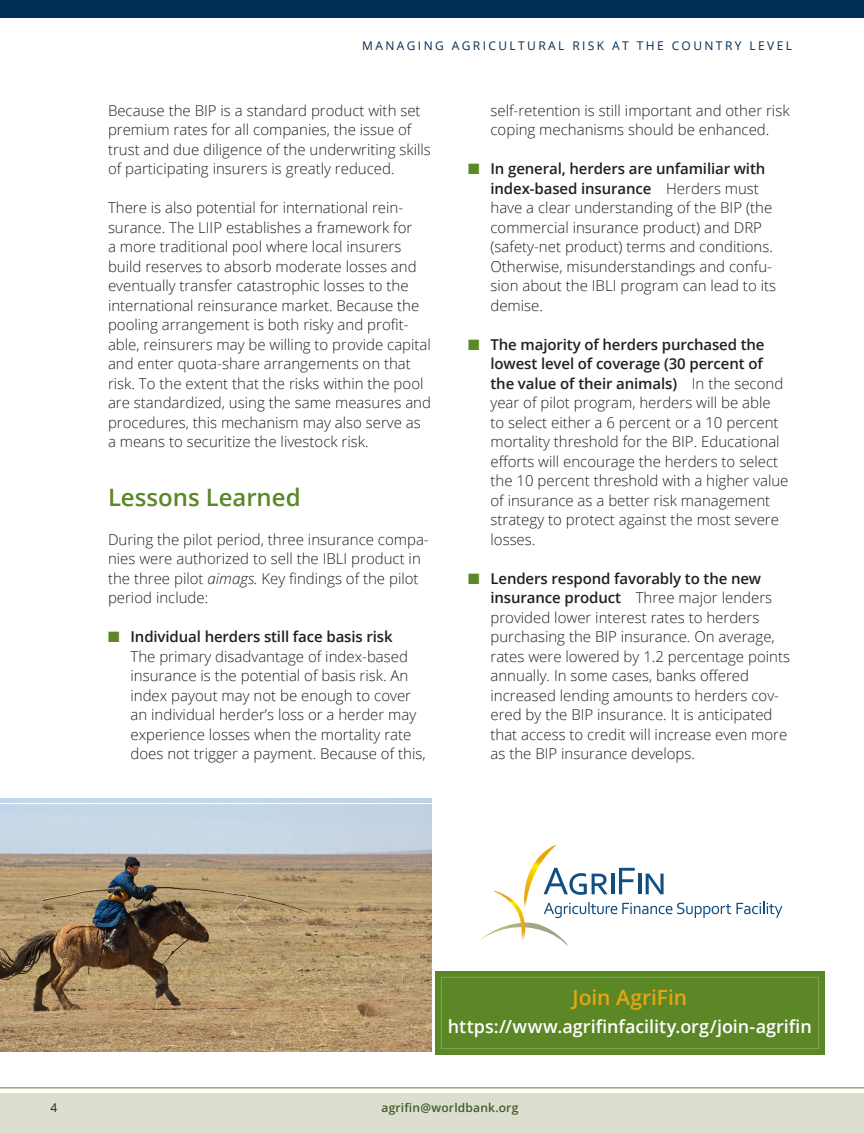
<style>
.page{position:relative;width:864px;height:1134px;background:#fff}
.page>*{position:absolute;margin:0;border:0;box-sizing:border-box;transform-origin:0 0}
.heading{font:600 24px "Open Sans";color:#5c8727}
.t1{font:600 21px "Open Sans";color:#e7a512}
.t2{font:600 18px "Open Sans";color:#fff}
.body{font:300 15px/19.5px "Open Sans";color:#231f20}
.t3{font:12px "Open Sans";letter-spacing:.2em;color:#002e54}
.t4{font:600 12px "Open Sans";letter-spacing:.015em;color:#425b29}
.t5{font:12px "Open Sans";color:#231f20}
.s1{font-style:italic}
.s2{color:#5c8727}
.s3{font-weight:600}
</style>
<div class="page">
<div style="left:0;top:1094px;width:864px;height:40px;background:#dcdecf"></div>
<hr style="left:0;top:1088px;width:864px;height:1px;background:#5c8727">
<div style="left:0;top:0;width:864px;height:18px;background:#002e54"></div>
<svg style="left:478px;top:845px;width:304px;height:101px"></svg>
<img style="left:0;top:798px;width:432px;height:254px">
<hr style="left:0;top:803px;width:432px;height:1px;background:#fff">
<div style="left:435px;top:971px;width:390px;height:83px;background:#5c8727"></div>
<div style="left:441px;top:977px;width:378px;height:72px;border:1px solid #86a45a"></div>
<p class="t3" style="left:362px;top:37px;width:431px">MANAGING AGRICULTURAL RISK AT THE COUNTRY LEVEL</p>
<p class="body" style="left:108px;top:100px;width:324px">Because the BIP is a standard product with set premium rates for all companies, the issue of trust and due diligence of the underwriting skills of participating insurers is greatly reduced.</p>
<p class="body" style="left:108px;top:197px;width:325px">There is also potential for international rein&shy;surance. The LIIP establishes a framework for<br>a more traditional pool where local insurers build reserves to absorb moderate losses and eventually transfer catastrophic losses to the international reinsurance market. Because the pooling arrangement is both risky and profit&shy;able, reinsurers may be willing to provide capital and enter quota-share arrangements on that risk. To the extent that the risks within the pool are standardized, using the same measures and procedures, this mechanism may also serve as a means to securitize the livestock risk.</p>
<p class="heading" style="left:108px;top:480px;width:194px">Lessons Learned</p>
<p class="body" style="left:108px;top:529px;width:322px">During the pilot period, three insurance compa&shy;nies were authorized to sell the IBLI product in the three pilot <span class="s1">aimags.</span> Key findings of the pilot period include:</p>
<p class="body" style="left:130px;top:626px;width:297px;text-indent:-22px"><span class="s2">■</span> <span class="s3">Individual herders still face basis risk<br></span>The primary disadvantage of index-based insurance is the potential of basis risk. An index payout may not be enough to cover an individual herder’s loss or a herder may experience losses when the mortality rate does not trigger a payment. Because of this,</p>
<p class="body" style="left:490px;top:100px;width:301px">self-retention is still important and other risk coping mechanisms should be enhanced.</p>
<p class="body" style="left:490px;top:158px;width:287px;text-indent:-22px"><span class="s2">■</span> <span class="s3">In general, herders are unfamiliar with index-based insurance</span> Herders must have a clear understanding of the BIP (the commercial insurance product) and DRP (safety-net product) terms and conditions.<br>Otherwise, misunderstandings and confu&shy;sion about the IBLI program can lead to its demise.</p>
<p class="body" style="left:490px;top:334px;width:300px;text-indent:-22px"><span class="s2">■</span> <span class="s3">The majority of herders purchased the lowest level of coverage (30 percent of the value of their animals)</span> In the second year of pilot program, herders will be able<br>to select either a 6 percent or a 10 percent mortality threshold for the BIP. Educational efforts will encourage the herders to select the 10 percent threshold with a higher value of insurance as a better risk management strategy to protect against the most severe losses.</p>
<p class="body" style="left:490px;top:568px;width:301px;text-indent:-22px"><span class="s2">■</span> <span class="s3">Lenders respond favorably to the new insurance product</span> Three major lenders provided lower interest rates to herders purchasing the BIP insurance. On average, rates were lowered by 1.2 percentage points annually. In some cases, banks offered increased lending amounts to herders cov&shy;ered by the BIP insurance. It is anticipated that access to credit will increase even more as the BIP insurance develops.</p>
<p class="t1" style="left:573px;top:983px;width:116px">Join AgriFin</p>
<p class="t2" style="left:448px;top:1014px;width:365px">https://www.agrifinfacility.org/join-agrifin</p>
<p class="t5" style="left:51px;top:1099px;width:8px">4</p>
<p class="t4" style="left:382px;top:1099px;width:138px">agrifin@worldbank.org</p>
</div>
